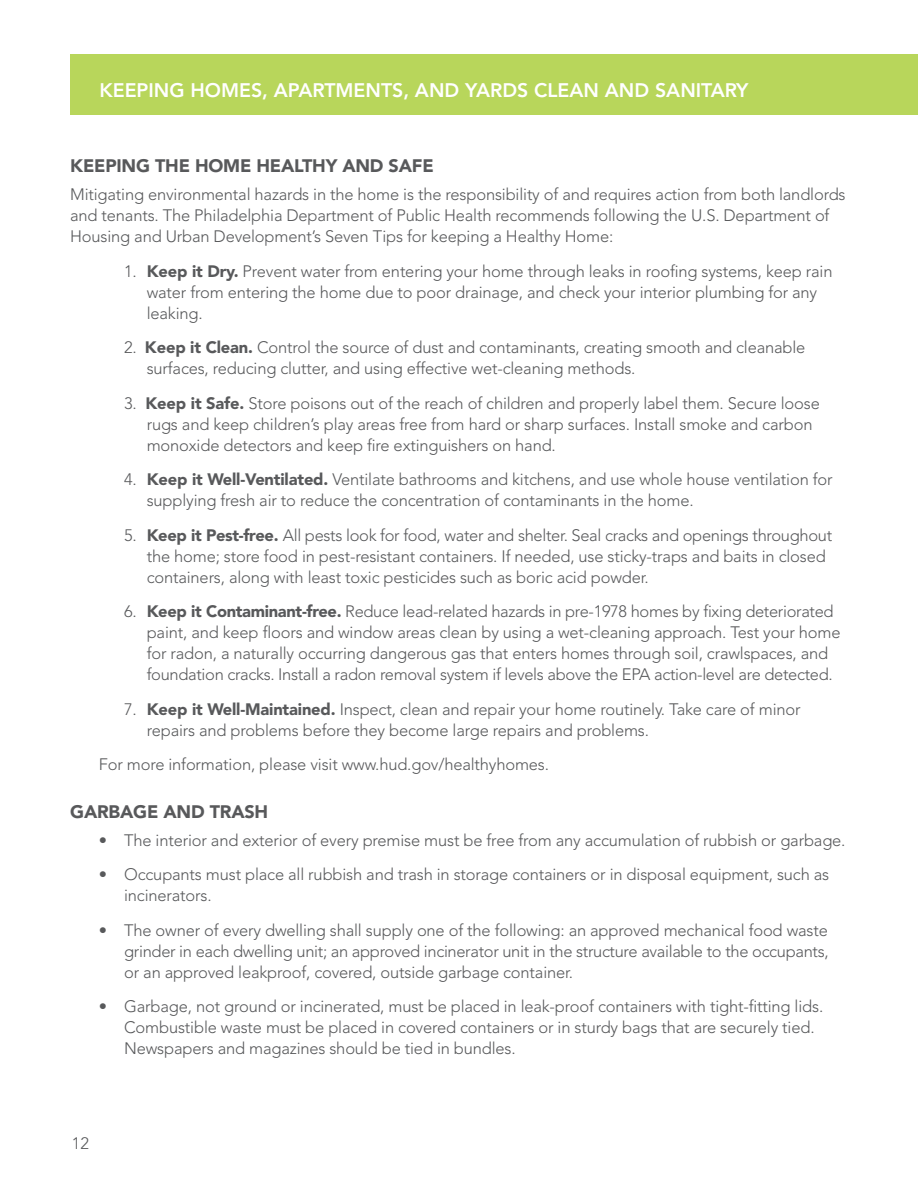
<style>
.page{position:relative;width:918px;height:1188px;background:#fff}
.page>*{position:absolute;margin:0;border:0;box-sizing:border-box;transform-origin:0 0}
.t1{font:800 19.5px "Avenir LT Std";color:#fff}
.t2{font:900 18px "Avenir LT Std";letter-spacing:-.01em;color:#58595b}
.t3{font:300 16.5px/21px "Avenir LT Std";letter-spacing:-.01em;color:#58595b}
.s1{font-weight:900}
</style>
<div class="page">
<div style="left:70px;top:55px;width:848px;height:60px;background:#b8d65b"></div>
<p class="t1" style="left:99px;top:78px;width:651px">KEEPING HOMES, APARTMENTS, AND YARDS CLEAN AND SANITARY</p>
<p class="t2" style="left:70px;top:155px;width:365px">KEEPING THE HOME HEALTHY AND SAFE</p>
<p class="t3" style="left:70px;top:184px;width:777px">Mitigating environmental hazards in the home is the responsibility of and requires action from both landlords and tenants. The Philadelphia Department of Public Health recommends following the U.S. Department of<br>Housing and Urban Development’s Seven Tips for keeping a Healthy Home:</p>
<p class="t3" style="left:147px;top:261px;width:687px;text-indent:-23px">1. <span class="s1">Keep it Dry.</span> Prevent water from entering your home through leaks in roofing systems, keep rain water from entering the home due to poor drainage, and check your interior plumbing for any leaking.</p>
<p class="t3" style="left:147px;top:337px;width:660px;text-indent:-23px">2. <span class="s1">Keep it Clean.</span> Control the source of dust and contaminants, creating smooth and cleanable surfaces, reducing clutter, and using effective wet-cleaning methods.</p>
<p class="t3" style="left:147px;top:393px;width:675px;text-indent:-23px">3. <span class="s1">Keep it Safe.</span> Store poisons out of the reach of children and properly label them. Secure loose rugs and keep children’s play areas free from hard or sharp surfaces. Install smoke and carbon monoxide detectors and keep fire extinguishers on hand.</p>
<p class="t3" style="left:147px;top:469px;width:687px;text-indent:-23px">4. <span class="s1">Keep it Well-Ventilated.</span> Ventilate bathrooms and kitchens, and use whole house ventilation for supplying fresh air to reduce the concentration of contaminants in the home.</p>
<p class="t3" style="left:147px;top:525px;width:687px;text-indent:-23px">5. <span class="s1">Keep it Pest-free.</span> All pests look for food, water and shelter. Seal cracks and openings throughout the home; store food in pest-resistant containers. If needed, use sticky-traps and baits in closed containers, along with least toxic pesticides such as boric acid powder.</p>
<p class="t3" style="left:147px;top:601px;width:695px;text-indent:-23px">6. <span class="s1">Keep it Contaminant-free.</span> Reduce lead-related hazards in pre-1978 homes by fixing deteriorated paint, and keep floors and window areas clean by using a wet-cleaning approach. Test your home for radon, a naturally occurring dangerous gas that enters homes through soil, crawlspaces, and foundation cracks. Install a radon removal system if levels above the EPA action-level are detected.</p>
<p class="t3" style="left:147px;top:699px;width:655px;text-indent:-23px">7. <span class="s1">Keep it Well-Maintained.</span> Inspect, clean and repair your home routinely. Take care of minor repairs and problems before they become large repairs and problems.</p>
<p class="t3" style="left:99px;top:754px;width:452px">For more information, please visit www.hud.gov/healthyhomes.</p>
<p class="t2" style="left:70px;top:801px;width:200px">GARBAGE AND TRASH</p>
<p class="t3" style="left:99px;top:830px;width:748px">• The interior and exterior of every premise must be free from any accumulation of rubbish or garbage.</p>
<p class="t3" style="left:124px;top:864px;width:707px;text-indent:-25px">• Occupants must place all rubbish and trash in storage containers or in disposal equipment, such as incinerators.</p>
<p class="t3" style="left:124px;top:920px;width:706px;text-align:justify;text-indent:-25px">• The owner of every dwelling shall supply one of the following: an approved mechanical food waste grinder in each dwelling unit; an approved incinerator unit in the structure available to the occupants, or an approved leakproof, covered, outside garbage container.</p>
<p class="t3" style="left:124px;top:996px;width:701px;text-indent:-25px">• Garbage, not ground or incinerated, must be placed in leak-proof containers with tight-fitting lids.<br>Combustible waste must be placed in covered containers or in sturdy bags that are securely tied.<br>Newspapers and magazines should be tied in bundles.</p>
<p class="t3" style="left:72px;top:1133px;width:19px">12</p>
</div>
